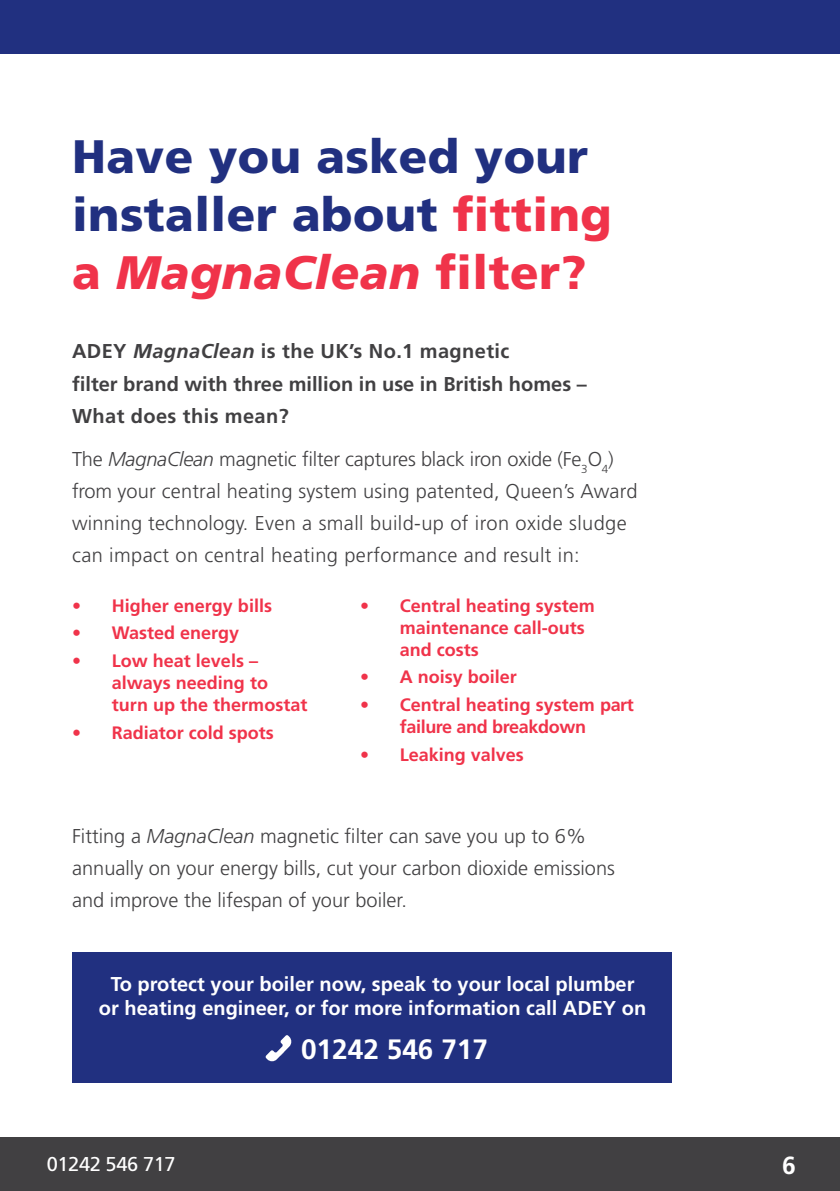
<style>
.page{position:relative;width:840px;height:1191px;background:#fff}
.page>*{position:absolute;margin:0;border:0;box-sizing:border-box;transform-origin:0 0}
.t1{font:900 47px/58px "Frutiger";letter-spacing:.01em;color:#213080}
.t2{font:700 28px "Frutiger";color:#fff}
.t3{font:700 24.8px "Frutiger";color:#fff}
.t4{font:300 20px/32px "Frutiger";color:#414042}
.t5{font:700 20px/32px "Frutiger";color:#414042}
.t6{font:700 20px/24px "Frutiger";color:#fff;text-align:center}
.t7{font:20px "Frutiger LT Std";letter-spacing:-.02em;color:#fff}
.t8{font:700 18px/22px "Frutiger";color:#f0334a}
.t9{font:700 18px/22px "Frutiger";letter-spacing:-.02em;color:#f0334a;text-align:center}
.s1{color:#f0334a}
.s2{font-style:italic;color:#f0334a}
.s3{font-style:italic}
.s4{color:#213080}
</style>
<div class="page">
<div style="left:0;top:1137px;width:839px;height:54px;background:#414042"></div>
<div style="left:0;top:0;width:839px;height:54px;background:#213080"></div>
<div style="left:72px;top:952px;width:599px;height:130px;background:#213080"></div>
<svg style="left:265px;top:1035px;width:27px;height:27px"></svg>
<h1 class="t1" style="left:72px;top:128px;width:541px">Have you asked your installer about <span class="s1">fitting a</span> <span class="s2">MagnaClean</span> <span class="s1">filter?</span></h1>
<p class="t5" style="left:72px;top:336px;width:516px">ADEY <span class="s3">MagnaClean</span> is the UK’s No.1 magnetic<br>filter brand with three million in use in British homes –<br>What does this mean?</p>
<p class="t4" style="left:72px;top:443px;width:566px">The <span class="s3">MagnaClean</span> magnetic filter captures black iron oxide (Fe<sub>3</sub>O<sub>4</sub>) from your central heating system using patented, Queen’s Award winning technology. Even a small build-up of iron oxide sludge can impact on central heating performance and result in:</p>
<p class="t8" style="left:72px;top:594px;width:201px">• Higher energy bills</p>
<p class="t8" style="left:72px;top:622px;width:169px">• Wasted energy</p>
<p class="t8" style="left:112px;top:650px;width:197px;text-indent:-40px">• Low heat levels – always needing to turn up the thermostat</p>
<p class="t8" style="left:72px;top:721px;width:203px">• Radiator cold spots</p>
<p class="t8" style="left:399px;top:594px;width:197px;text-indent:-40px">• Central heating system maintenance call-outs and costs</p>
<p class="t8" style="left:360px;top:666px;width:158px">• A noisy boiler</p>
<p class="t9" style="left:360px;top:693px;width:275px">• Central heating system part failure and breakdown</p>
<p class="t8" style="left:360px;top:743px;width:165px">• Leaking valves</p>
<p class="t4" style="left:72px;top:820px;width:544px">Fitting a <span class="s3">MagnaClean</span> magnetic filter can save you up to 6% annually on your energy bills, cut your carbon dioxide emissions and improve the lifespan of your boiler.</p>
<p class="t6" style="left:99px;top:972px;width:548px">To protect your boiler now, speak to your local plumber or heating engineer, or for more information call ADEY on</p>
<h2 class="t2" style="left:257px;top:1033px;width:232px"><span class="s4">0</span> 01242 546 717</h2>
<p class="t7" style="left:47px;top:1152px;width:130px">01242 546 717</p>
<p class="t3" style="left:781px;top:1151px;width:15px">6</p>
</div>
